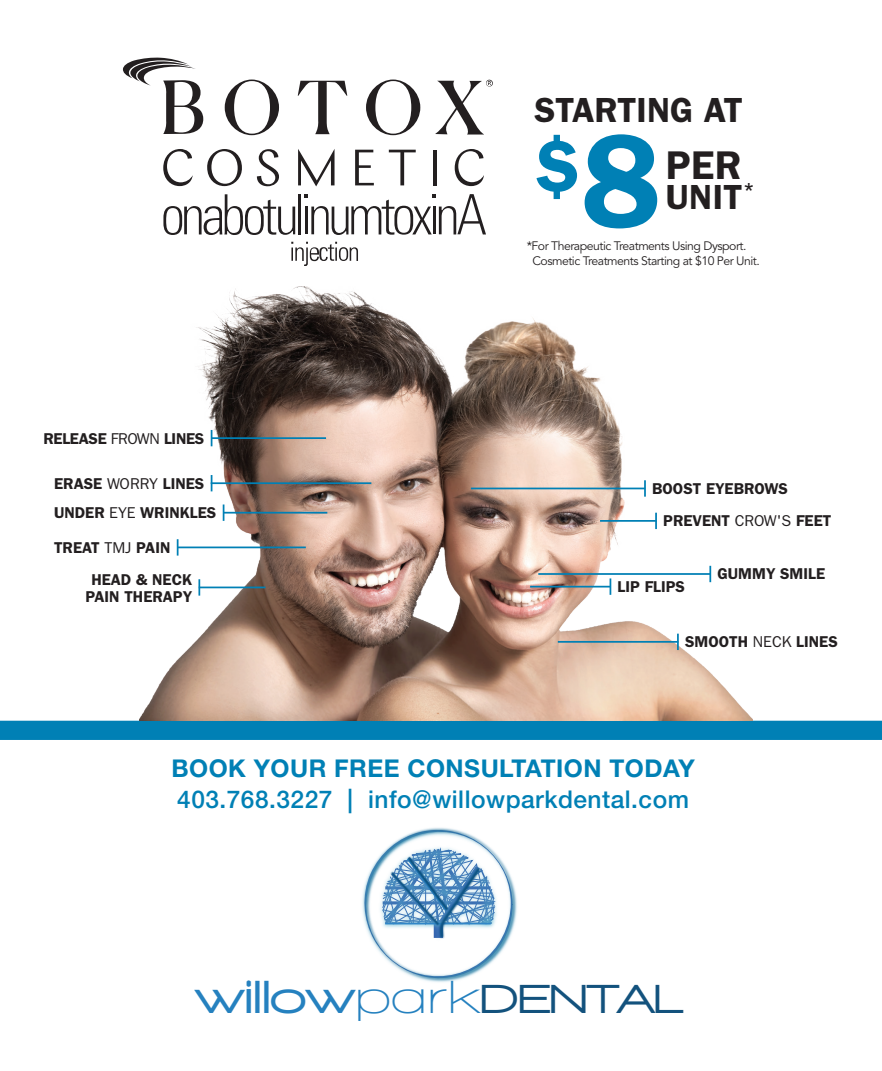
<style>
.page{position:relative;width:882px;height:1071px;background:#fff}
.page>*{position:absolute;margin:0;border:0;box-sizing:border-box;transform-origin:0 0}
.t1{font:600 77.7px "ITC Franklin Gothic Std";color:#0080b5}
.t2{font:900 47.43px "Walkway Expand";color:#2581bf}
.t3{font:600 40.25px "ITC Franklin Gothic Std";color:#231f20}
.t4{font:600 35px "ITC Franklin Gothic Std";color:#231f20}
.t5{font:500 24.5px "Helvetica Neue LT Std";letter-spacing:.02em;color:#0080b5}
.t6{font:700 24.5px "Helvetica Neue LT Std";letter-spacing:.02em;color:#0080b5}
.t7{font:600 20.47px "ITC Franklin Gothic Std";color:#231f20}
.t8{font:600 15.75px/32.4px "ITC Franklin Gothic Std";color:#231f20}
.t9{font:600 15.75px "ITC Franklin Gothic Std";letter-spacing:-.02em;color:#231f20}
.t10{font:12.25px/14.9px "Avenir LT Std";letter-spacing:-.04em;color:#231f20}
.s1{font-size:133.35px}
.s2{font-weight:400}
.s3{font-weight:600}
.s4{font-size:41.48px;color:#13527d}
</style>
<div class="page">
<div style="left:0;top:721px;width:882px;height:19px;background:#0080b5"></div>
<img style="left:362px;top:827px;width:155px;height:155px">
<img style="left:421px;top:849px;width:78px;height:107px">
<img style="left:373px;top:854px;width:84px;height:89px">
<img style="left:389px;top:839px;width:78px;height:90px">
<svg style="left:291px;top:242px;width:67px;height:24px"></svg>
<svg style="left:225px;top:80px;width:54px;height:55px"></svg>
<svg style="left:298px;top:81px;width:49px;height:53px"></svg>
<svg style="left:366px;top:80px;width:54px;height:55px"></svg>
<svg style="left:435px;top:80px;width:58px;height:55px"></svg>
<svg style="left:163px;top:149px;width:30px;height:37px"></svg>
<svg style="left:207px;top:149px;width:35px;height:37px"></svg>
<svg style="left:257px;top:149px;width:22px;height:37px"></svg>
<svg style="left:298px;top:149px;width:37px;height:37px"></svg>
<svg style="left:355px;top:150px;width:19px;height:35px"></svg>
<svg style="left:389px;top:150px;width:27px;height:35px"></svg>
<hr style="left:433px;top:150px;width:4px;height:35px;background:#231f20">
<svg style="left:455px;top:149px;width:29px;height:37px"></svg>
<svg style="left:123px;top:58px;width:80px;height:76px"></svg>
<hr style="left:298px;top:194px;width:3px;height:40px;background:#231f20">
<svg style="left:163px;top:194px;width:132px;height:41px"></svg>
<svg style="left:304px;top:194px;width:182px;height:41px"></svg>
<img style="left:139px;top:286px;width:614px;height:435px">
<hr style="left:471px;top:488px;width:174px;height:1px;background:#0080b5">
<svg style="left:644px;top:480px;width:2px;height:17px"></svg>
<hr style="left:600px;top:520px;width:57px;height:2px;background:#0080b5">
<svg style="left:655px;top:513px;width:2px;height:16px"></svg>
<hr style="left:530px;top:586px;width:81px;height:2px;background:#0080b5">
<svg style="left:610px;top:578px;width:1px;height:17px"></svg>
<hr style="left:538px;top:573px;width:173px;height:2px;background:#0080b5">
<svg style="left:709px;top:566px;width:2px;height:16px"></svg>
<hr style="left:558px;top:641px;width:120px;height:2px;background:#0080b5">
<svg style="left:677px;top:634px;width:2px;height:16px"></svg>
<hr style="left:212px;top:437px;width:114px;height:2px;background:#0080b5">
<svg style="left:211px;top:430px;width:1px;height:16px"></svg>
<hr style="left:211px;top:482px;width:160px;height:2px;background:#0080b5">
<svg style="left:211px;top:475px;width:1px;height:16px"></svg>
<hr style="left:223px;top:512px;width:104px;height:2px;background:#0080b5">
<svg style="left:223px;top:505px;width:1px;height:16px"></svg>
<hr style="left:178px;top:547px;width:128px;height:1px;background:#0080b5">
<svg style="left:177px;top:539px;width:2px;height:17px"></svg>
<hr style="left:199px;top:587px;width:67px;height:1px;background:#0080b5">
<svg style="left:198px;top:579px;width:2px;height:17px"></svg>
<h3 class="t4" style="left:535px;top:89px;width:210px">STARTING AT</h3>
<h3 class="t3" style="left:666px;top:142px;width:77px">PER</h3>
<h3 class="t4" style="left:666px;top:176px;width:78px">UNIT</h3>
<h1 class="t1" style="left:533px;top:121px;width:129px">$<span class="s1">8</span></h1>
<p class="t7" style="left:743px;top:178px;width:14px">*</p>
<p class="t9" style="left:44px;top:429px;width:162px">RELEASE <span class="s2">FROWN</span> LINES</p>
<p class="t8" style="left:54px;top:469px;width:164px;line-height:29.4px">ERASE <span class="s2">WORRY</span> LINES<br>UNDER <span class="s2">EYE</span> WRINKLES</p>
<p class="t8" style="left:91px;top:531px;width:102px;line-height:31.8px;text-indent:-37px">TREAT <span class="s2">TMJ</span> PAIN<br>HEAD &amp; NECK</p>
<p class="t8" style="left:86px;top:581px;width:108px">PAIN THERAPY</p>
<p class="t10" style="left:533px;top:239px;width:229px;text-indent:-6px">*For Therapeutic Treatments Using Dysport.<br>Cosmetic Treatments Starting at $10 Per Unit.</p>
<p class="t8" style="left:663px;top:472px;width:170px;text-indent:-11px">BOOST EYEBROWS<br>PREVENT <span class="s2">CROW'S</span> FEET</p>
<p class="t8" style="left:618px;top:570px;width:69px">LIP FLIPS</p>
<p class="t8" style="left:718px;top:558px;width:109px">GUMMY SMILE</p>
<p class="t8" style="left:685px;top:626px;width:154px">SMOOTH <span class="s2">NECK</span> LINES</p>
<h3 class="t6" style="left:171px;top:753px;width:525px">BOOK YOUR FREE CONSULTATION TODAY</h3>
<h3 class="t5" style="left:177px;top:785px;width:513px">403.768.3227 | info@willowparkdental.com</h3>
<h2 class="t2" style="left:195px;top:972px;width:489px">willow<span class="s3">park</span><span class="s4">DENTAL</span></h2>
</div>
